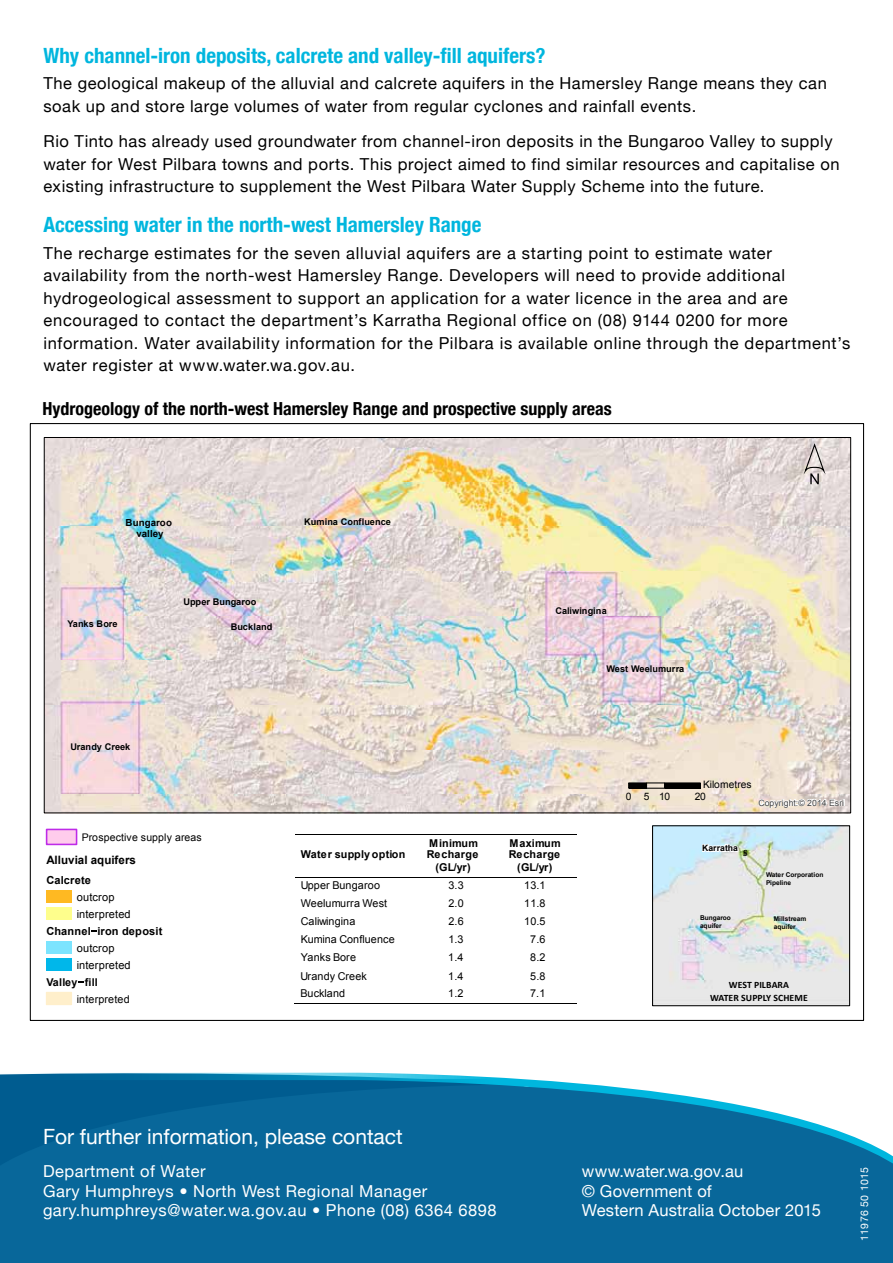
<style>
.page{position:relative;width:893px;height:1263px;background:#fff}
.page>*{position:absolute;margin:0;border:0;box-sizing:border-box;transform-origin:0 0}
.t1{font:700 condensed 21px "Helvetica Neue";color:#00b6de}
.t2{font:21px "Helvetica Neue";color:#fff}
.t3{font:700 condensed 18px "Helvetica Neue";color:#000}
.t4{font:16.5px/22.5px "Helvetica Neue";letter-spacing:.035em;color:#000}
.t5{font:16.5px/19.8px "Helvetica Neue";letter-spacing:.03em;color:#fff}
.t6{font:16.5px/19.8px "Helvetica Neue";letter-spacing:.01em;color:#fff}
.t7{font:700 15.3px "Arial";letter-spacing:.01em;color:#000}
.t8{font:700 11.55px "Arial";color:#000}
.t9{font:11.1px/17.1px "Arial";letter-spacing:.015em;color:#000}
.t10{font:700 11.1px "Arial";letter-spacing:.015em;color:#000}
.t11{font:10.8px "Arial";letter-spacing:.015em;color:#000}
.t12{font:700 10.8px/12px "Arial";letter-spacing:.015em;color:#000;text-align:center}
.t13{font:10.8px "Arial";letter-spacing:-.01em;color:#000}
.t14{font:10.5px "Arial";letter-spacing:.02em;color:#000}
.t15{font:10.5px "Helvetica Neue";letter-spacing:.03em;color:#fff}
.t16{font:10.2px "Arial";letter-spacing:.005em;color:#000}
.t17{font:700 9.75px/13.2px "Calibri";letter-spacing:.01em;color:#000;text-align:center}
.t18{font:700 9.75px/11.2px "Arial";letter-spacing:.01em;color:#000;text-align:center}
.t19{font:700 9.15px "Arial";letter-spacing:.01em;color:#000}
.t20{font:700 9.15px "Arial";letter-spacing:-.01em;color:#000}
.t21{font:8.7px "Arial";color:#414141}
.t22{font:700 8.7px "Arial";letter-spacing:.005em;color:#000}
.t23{font:700 6.6px/7.6px "Arial";color:#000}
</style>
<div class="page">
<div style="left:0;top:1227px;width:893px;height:36px;background:#08679a"></div>
<svg style="left:0;top:1072px;width:529px;height:167px;fill:#08679a"></svg>
<svg style="left:0;top:1073px;width:893px;height:154px;fill:#08679a"></svg>
<img style="left:46px;top:439px;width:803px;height:372px">
<svg style="left:758px;top:795px;width:87px;height:14px"></svg>
<img style="left:654px;top:827px;width:194px;height:177px">
<div style="left:652px;top:825px;width:198px;height:181px;border:1px solid #000"></div>
<div style="left:46px;top:890px;width:26px;height:13px;background:#ffb922"></div>
<div style="left:46px;top:907px;width:26px;height:13px;background:#fefe8c"></div>
<svg style="left:91px;top:930px;width:6px;height:2px"></svg>
<div style="left:46px;top:941px;width:26px;height:13px;background:#7ce4fe"></div>
<div style="left:46px;top:958px;width:26px;height:13px;background:#00b7ea"></div>
<div style="left:46px;top:992px;width:26px;height:13px;background:#ffefcb"></div>
<hr style="left:295px;top:834px;width:117px;height:1px;background:#000">
<hr style="left:413px;top:834px;width:81px;height:1px;background:#000">
<hr style="left:495px;top:834px;width:82px;height:1px;background:#000">
<hr style="left:295px;top:877px;width:117px;height:1px;background:#000">
<hr style="left:413px;top:877px;width:81px;height:1px;background:#000">
<hr style="left:495px;top:877px;width:82px;height:1px;background:#000">
<hr style="left:295px;top:1003px;width:117px;height:1px;background:#000">
<hr style="left:412px;top:1003px;width:82px;height:1px;background:#000">
<hr style="left:494px;top:1003px;width:83px;height:1px;background:#000">
<div style="left:47px;top:829px;width:30px;height:15px;background:#ffccec"></div>
<div style="left:46px;top:829px;width:31px;height:16px;border:2px solid #be2be8"></div>
<div style="left:629px;top:783px;width:17px;height:5px;background:#000"></div>
<div style="left:628px;top:782px;width:19px;height:7px;border:1px solid #000"></div>
<div style="left:665px;top:783px;width:35px;height:5px;background:#000"></div>
<div style="left:664px;top:782px;width:37px;height:7px;border:1px solid #000"></div>
<svg style="left:801px;top:441px;width:27px;height:43px"></svg>
<svg style="left:701px;top:840px;width:46px;height:16px"></svg>
<p class="t1" style="left:44px;top:43px;width:503px">Why channel-iron deposits, calcrete and valley-fill aquifers?</p>
<p class="t4" style="left:44px;top:72px;width:785px">The geological makeup of the alluvial and calcrete aquifers in the Hamersley Range means they can soak up and store large volumes of water from regular cyclones and rainfall events.</p>
<p class="t4" style="left:44px;top:130px;width:797px">Rio Tinto has already used groundwater from channel-iron deposits in the Bungaroo Valley to supply water for West Pilbara towns and ports. This project aimed to find similar resources and capitalise on existing infrastructure to supplement the West Pilbara Water Supply Scheme into the future.</p>
<p class="t1" style="left:44px;top:212px;width:439px">Accessing water in the north-west Hamersley Range</p>
<p class="t4" style="left:44px;top:241px;width:808px">The recharge estimates for the seven alluvial aquifers are a starting point to estimate water availability from the north-west Hamersley Range. Developers will need to provide additional hydrogeological assessment to support an application for a water licence in the area and are encouraged to contact the department’s Karratha Regional office on (08) 9144 0200 for more information. Water availability information for the Pilbara is available online through the department’s water register at www.water.wa.gov.au.</p>
<p class="t3" style="left:43px;top:398px;width:571px">Hydrogeology of the north-west Hamersley Range and prospective supply areas</p>
<p class="t7" style="left:156px;top:400px;width:588px">Hydrogeology of the Northwest Hamersley Range and Prospective Supply Areas</p>
<p class="t18" style="left:126px;top:517px;width:48px">Bungaroo valley</p>
<p class="t19" style="left:67px;top:618px;width:52px">Yanks Bore</p>
<p class="t19" style="left:184px;top:595px;width:74px">Upper Bungaroo</p>
<p class="t19" style="left:231px;top:620px;width:43px">Buckland</p>
<p class="t20" style="left:70px;top:741px;width:62px">Urandy Creek</p>
<p class="t14" style="left:82px;top:830px;width:122px">Prospective supply areas</p>
<p class="t8" style="left:46px;top:852px;width:91px">Alluvial aquifers</p>
<p class="t10" style="left:46px;top:872px;width:46px">Calcrete</p>
<p class="t9" style="left:77px;top:888px;width:55px">outcrop interpreted</p>
<p class="t10" style="left:46px;top:923px;width:117px">Channel iron deposit</p>
<p class="t9" style="left:77px;top:939px;width:55px">outcrop interpreted</p>
<p class="t12" style="left:46px;top:976px;width:53px">Valley fill</p>
<p class="t11" style="left:77px;top:992px;width:54px">interpreted</p>
<p class="t19" style="left:304px;top:516px;width:88px">Kumina Confluence</p>
<p class="t19" style="left:555px;top:605px;width:53px">Caliwingina</p>
<p class="t19" style="left:607px;top:663px;width:79px">West Weelumurra</p>
<p class="t16" style="left:703px;top:778px;width:50px">Kilometres</p>
<p class="t16" style="left:626px;top:790px;width:46px">0 510</p>
<p class="t16" style="left:695px;top:790px;width:13px">20</p>
<p class="t21" style="left:758px;top:797px;width:87px">Copyright:© 2014 Esri</p>
<p class="t12" style="left:301px;top:849px;width:106px">Water supply option</p>
<p class="t12" style="left:427px;top:837px;width:53px">Minimum<br>Recharge (GL/yr)</p>
<p class="t12" style="left:509px;top:837px;width:54px">Maximum<br>Recharge (GL/yr)</p>
<p class="t11" style="left:301px;top:878px;width:81px">Upper Bungaroo</p>
<p class="t11" style="left:448px;top:878px;width:17px">3.3</p>
<p class="t11" style="left:524px;top:878px;width:23px">13.1</p>
<p class="t11" style="left:301px;top:896px;width:88px">Weelumurra West</p>
<p class="t11" style="left:448px;top:896px;width:17px">2.0</p>
<p class="t11" style="left:524px;top:896px;width:23px">11.8</p>
<p class="t13" style="left:301px;top:915px;width:56px">Caliwingina</p>
<p class="t11" style="left:448px;top:915px;width:17px">2.6</p>
<p class="t11" style="left:524px;top:915px;width:23px">10.5</p>
<p class="t11" style="left:301px;top:932px;width:95px">Kumina Confluence</p>
<p class="t11" style="left:448px;top:932px;width:17px">1.3</p>
<p class="t11" style="left:530px;top:932px;width:17px">7.6</p>
<p class="t11" style="left:301px;top:950px;width:57px">Yanks Bore</p>
<p class="t11" style="left:448px;top:950px;width:17px">1.4</p>
<p class="t11" style="left:530px;top:950px;width:17px">8.2</p>
<p class="t11" style="left:301px;top:969px;width:68px">Urandy Creek</p>
<p class="t11" style="left:448px;top:969px;width:17px">1.4</p>
<p class="t11" style="left:530px;top:969px;width:17px">5.8</p>
<p class="t11" style="left:301px;top:986px;width:46px">Buckland</p>
<p class="t11" style="left:448px;top:986px;width:17px">1.2</p>
<p class="t11" style="left:530px;top:986px;width:17px">7.1</p>
<p class="t17" style="left:710px;top:978px;width:99px">WEST PILBARA<br>WATER SUPPLY SCHEME</p>
<p class="t22" style="left:702px;top:842px;width:37px">Karratha</p>
<p class="t23" style="left:766px;top:871px;width:59px">Water Corporation<br>Pipeline</p>
<p class="t23" style="left:700px;top:914px;width:32px">Bungaroo aquifer</p>
<p class="t23" style="left:774px;top:915px;width:34px">Millstream aquifer</p>
<p class="t2" style="left:43px;top:1124px;width:361px">For further information, please contact</p>
<p class="t5" style="left:43px;top:1161px;width:455px">Department of Water<br>Gary Humphreys • North West Regional Manager gary.humphreys@water.wa.gov.au • Phone (08) 6364 6898</p>
<p class="t6" style="left:582px;top:1161px;width:241px">www.water.wa.gov.au<br>© Government of<br>Western Australia October 2015</p>
<p class="t15" style="left:858px;top:1241px;width:75px;rotate:-90deg">11976 50 1015</p>
</div>
